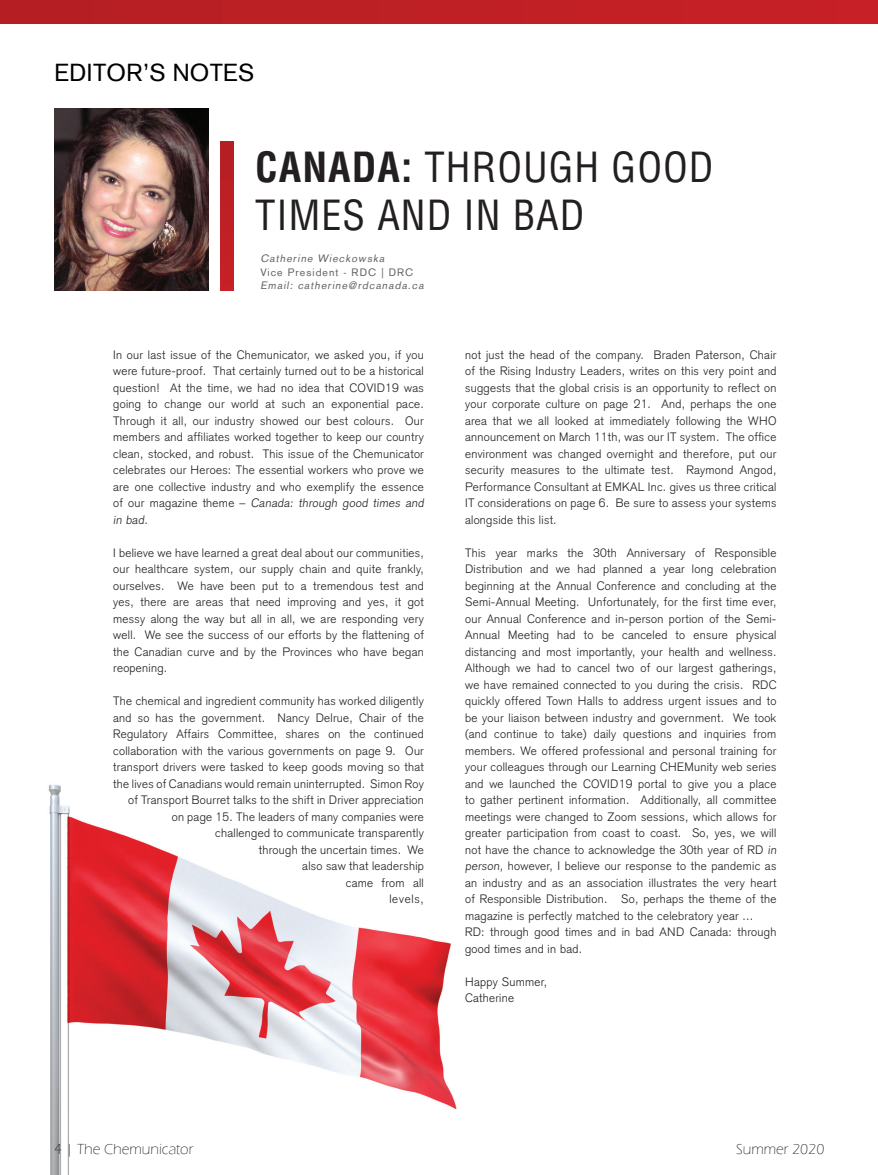
<style>
.page{position:relative;width:878px;height:1175px;background:#fff}
.page>*{position:absolute;margin:0;border:0;box-sizing:border-box;transform-origin:0 0}
.t1{font:condensed 40.5px/48px "Helvetica";letter-spacing:.025em;color:#231f20}
.t2{font:24px "Akzidenz Grotesk";letter-spacing:.01em;color:#000}
.t3{font:300 15px "Eras ITC";color:#231f20}
.t4{font:300 12px/16.5px "Akzidenz Grotesk";letter-spacing:.025em;color:#231f20}
.t5{font:italic 10.5px "Akzidenz Grotesk";color:#636366}
.t6{font:10.5px "Akzidenz Grotesk";letter-spacing:.1em;color:#636366}
.s1{font-weight:700}
</style>
<div class="page">
<img style="left:48px;top:784px;width:409px;height:390px">
<div style="left:220px;top:141px;width:14px;height:149px;background:#be2025"></div>
<div style="left:0;top:0;width:878px;height:24px;background:#be2025"></div>
<img style="left:55px;top:109px;width:153px;height:181px">
<h2 class="t2" style="left:55px;top:58px;width:201px">EDITOR’S NOTES</h2>
<h1 class="t1" style="left:255px;top:143px;width:460px"><span class="s1">CANADA:</span> THROUGH GOOD<br>TIMES AND IN BAD</h1>
<p class="t5" style="left:260px;top:252px;width:128px">Catherine Wieckowska</p>
<p class="t6" style="left:260px;top:266px;width:154px">Vice President - RDC | DRC</p>
<p class="t5" style="left:260px;top:279px;width:167px">Email: catherine@rdcanada.ca</p>
<p class="t4" style="left:113px;top:346px;width:314px">In our last issue of the Chemunicator, we asked you, if you were future-proof. That certainly turned out to be a historical question! At the time, we had no idea that COVID19 was going to change our world at such an exponential pace.<br>Through it all, our industry showed our best colours. Our members and affiliates worked together to keep our country clean, stocked, and robust. This issue of the Chemunicator celebrates our Heroes: The essential workers who prove we are one collective industry and who exemplify the essence of o u r m ag az i n e t h e m e – Canada: through good times and in bad.</p>
<p class="t4" style="left:113px;top:544px;width:312px;text-align:justify">I believe we have learned a great deal about our communities, our healthcare system, our supply chain and quite frankly, ourselves. We have been put to a tremendous test and yes, there are areas that need improving and yes, it got messy along the way but all in all, we are responding very well. We see the success of our efforts by the flattening of the Canadian curve and by the Provinces who have began reopening.</p>
<p class="t4" style="left:113px;top:693px;width:312px;text-align:right">The chemical and ingredient community has worked diligently and so has the government. Nancy Delrue, Chair of the Regulatory Affairs Committee, shares on the continued collaboration with the various governments on page 9. Our transport drivers were tasked to keep goods moving so that the lives of Canadians would remain uninterrupted. Simon Roy of Transport Bourret talks to the shift in Driver appreciation on page 15. The leaders of many companies were<br>challenged to communicate transparently<br>through the uncertain times. We<br>also saw that leadership<br>came from all<br>levels,</p>
<p class="t4" style="left:465px;top:346px;width:313px;text-align:justify">not just the head of the company. Braden Paterson, Chair of the Rising Industry Leaders, writes on this very point and suggests that the global crisis is an opportunity to reflect on your corporate culture on page 21. And, perhaps the one area that we all looked at immediately following the WHO announcement on March 11th, was our IT system. The office environment was changed overnight and therefore, put our security measures to the ultimate test. Raymond Angod, Performance Consultant at EMKAL Inc. gives us three critical IT considerations on page 6. Be sure to assess your systems alongside this list.</p>
<p class="t4" style="left:465px;top:544px;width:314px">This year marks the 30th Anniversary of Responsible Distribution and we had planned a year long celebration beginning at the Annual Conference and concluding at the Semi-Annual Meeting. Unfortunately, for the first time ever, our Annual Conference and in-person portion of the Semi-Annual Meeting had to be canceled to ensure physical distancing and most importantly, your health and wellness.<br>Although we had to cancel two of our largest gatherings, we have remained connected to you during the crisis. RDC quickly offered Town Halls to address urgent issues and to be your liaison between industry and government. We took (and continue to take) daily questions and inquiries from members. We offered professional and personal training for your colleagues through our Learning CHEMunity web series and we launched the COVID19 portal to give you a place to gather pertinent information. Additionally, all committee meetings were changed to Zoom sessions, which allows for greater participation from coast to coast. So, yes, we will not have the chance to acknowledge the 30th year of RD in person, however, I believe our response to the pandemic as an industry and as an association illustrates the very heart of Responsible Distribution. So, perhaps the theme of the magazine is perfectly matched to the celebratory year ...<br>RD: through good times and in bad AND Canada: through good times and in bad.</p>
<p class="t4" style="left:465px;top:973px;width:84px">Happy Summer,<br>Catherine</p>
<p class="t3" style="left:54px;top:1141px;width:141px">4 | The Chemunicator</p>
<p class="t3" style="left:736px;top:1141px;width:90px">Summer 2020</p>
</div>
